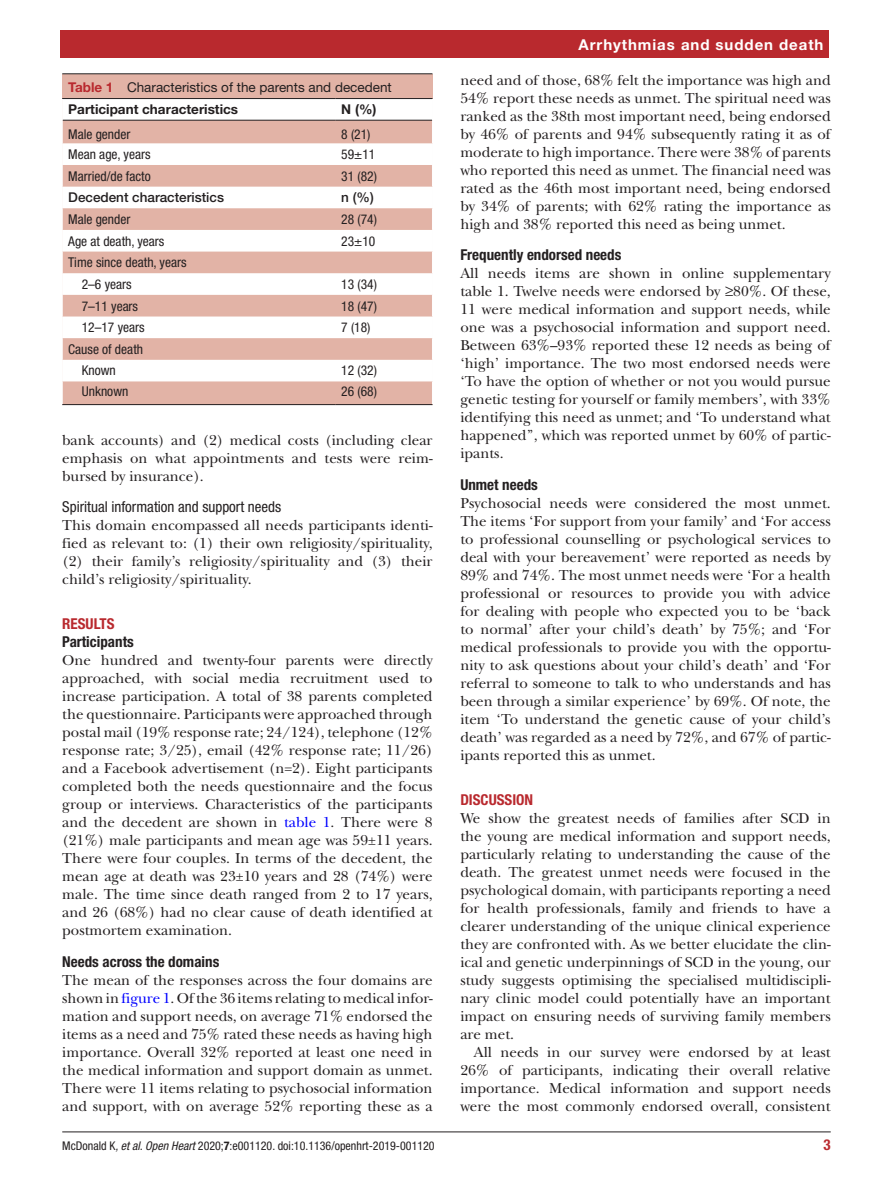
<style>
.page{position:relative;width:893px;height:1191px;background:#fff}
.page>*{position:absolute;margin:0;border:0;box-sizing:border-box;transform-origin:0 0}
.t1{font:15px/18px "New Baskerville";color:#231f20;text-align:justify}
.t2{font:700 condensed 15px "Helvetica Neue LT Std";color:#231f20}
.t3{font:condensed 15px "Helvetica Neue LT Std";color:#231f20}
.t4{font:700 15px "Helvetica Neue LT Std";letter-spacing:.065em;color:#fff}
.t5{font:700 condensed 15px "Helvetica Neue LT Std";color:#b9292e}
.t6{font:condensed 13.5px/21.6px "Helvetica Neue LT Std";color:#231f20}
.t7{font:13.5px/22px "Helvetica Neue LT Std";color:#231f20}
.t8{font:500 13.5px "Helvetica Neue LT Std";color:#231f20}
.t9{font:700 13.5px "Helvetica Neue LT Std";color:#231f20}
.t10{font:condensed 12px "Helvetica Neue LT Std";color:#231f20}
.s1{font-weight:700;color:#b9292e}
.s2{font-weight:700}
.s3{color:#00f}
.s4{font-style:italic}
</style>
<div class="page">
<hr style="left:62px;top:1131px;width:769px;height:1px;background:#231f20">
<div style="left:61px;top:31px;width:768px;height:27px;background:#b9292e"></div>
<div style="left:62px;top:74px;width:370px;height:331px;background:#e2b3a6"></div>
<hr style="left:62px;top:73px;width:370px;height:1px;background:#231f20">
<svg style="left:63px;top:99px;width:369px;height:282px;fill:#fff"></svg>
<hr style="left:62px;top:98px;width:273px;height:1px;background:#231f20">
<hr style="left:62px;top:120px;width:273px;height:1px;background:#231f20">
<hr style="left:335px;top:98px;width:98px;height:1px;background:#231f20">
<hr style="left:335px;top:120px;width:97px;height:1px;background:#231f20">
<hr style="left:62px;top:404px;width:273px;height:1px;background:#231f20">
<hr style="left:335px;top:404px;width:98px;height:1px;background:#231f20">
<svg style="left:62px;top:99px;width:1px;height:305px"></svg>
<p class="t7" style="left:68px;top:76px;width:325px"><span class="s1">Table 1</span> Characteristics of the parents and decedent<br><span class="s2">Participant characteristics</span></p>
<p class="t9" style="left:341px;top:101px;width:37px">N (%)</p>
<p class="t6" style="left:68px;top:123px;width:64px">Male gender</p>
<p class="t6" style="left:341px;top:123px;width:31px">8 (21)</p>
<p class="t6" style="left:68px;top:143px;width:84px">Mean age, years</p>
<p class="t6" style="left:341px;top:143px;width:36px">59±11</p>
<p class="t6" style="left:68px;top:165px;width:84px">Married/de facto</p>
<p class="t6" style="left:341px;top:165px;width:37px">31 (82)</p>
<p class="t8" style="left:68px;top:189px;width:157px">Decedent characteristics</p>
<p class="t8" style="left:341px;top:189px;width:34px">n (%)</p>
<p class="t6" style="left:68px;top:208px;width:64px">Male gender</p>
<p class="t6" style="left:341px;top:208px;width:37px">28 (74)</p>
<p class="t6" style="left:68px;top:230px;width:98px">Age at death, years</p>
<p class="t6" style="left:341px;top:230px;width:36px">23±10</p>
<p class="t6" style="left:82px;top:251px;width:106px;text-indent:-14px">Time since death, years<br>2–6 years</p>
<p class="t6" style="left:341px;top:273px;width:37px">13 (34)</p>
<p class="t6" style="left:82px;top:295px;width:58px">7–11 years</p>
<p class="t6" style="left:341px;top:295px;width:37px">18 (47)</p>
<p class="t6" style="left:82px;top:316px;width:64px">12–17 years</p>
<p class="t6" style="left:341px;top:316px;width:31px">7 (18)</p>
<p class="t6" style="left:82px;top:338px;width:63px;text-indent:-14px">Cause of death<br>Known</p>
<p class="t6" style="left:341px;top:360px;width:37px">12 (32)</p>
<p class="t6" style="left:82px;top:380px;width:48px">Unknown</p>
<p class="t6" style="left:341px;top:380px;width:37px">26 (68)</p>
<p class="t1" style="left:62px;top:431px;width:372px">bank accounts) and (2) medical costs (including clear emphasis on what appointments and tests were reim&shy;bursed by insurance).</p>
<p class="t3" style="left:62px;top:498px;width:220px">Spiritual information and support needs</p>
<p class="t1" style="left:62px;top:516px;width:372px">This domain encompassed all needs participants identi&shy;fied as relevant to: (1) their own religiosity/spirituality, (2) their family’s religiosity/spirituality and (3) their child’s religiosity/spirituality.</p>
<p class="t5" style="left:62px;top:615px;width:54px">RESULTS</p>
<p class="t2" style="left:62px;top:633px;width:73px">Participants</p>
<p class="t1" style="left:62px;top:651px;width:372px">One hundred and twenty-four parents were directly approached, with social media recruitment used to increase participation. A total of 38 parents completed the questionnaire. Participants were approached through postal mail (19% response rate; 24/124), telephone (12% response rate; 3/25), email (42% response rate; 11/26) and a Facebook advertisement (n=2). Eight participants completed both the needs questionnaire and the focus group or interviews. Characteristics of the participants and the decedent are shown in <span class="s3">table 1</span>. There were 8 (21%) male participants and mean age was 59±11 years.<br>There were four couples. In terms of the decedent, the mean age at death was 23±10 years and 28 (74%) were male. The time since death ranged from 2 to 17 years, and 26 (68%) had no clear cause of death identified at postmortem examination.</p>
<p class="t2" style="left:62px;top:952px;width:159px">Needs across the domains</p>
<p class="t1" style="left:62px;top:971px;width:372px">The mean of the responses across the four domains are shown in <span class="s3">figure 1</span>. Of the 36 items relating to medical infor&shy;mation and support needs, on average 71% endorsed the items as a need and 75% rated these needs as having high importance. Overall 32% reported at least one need in the medical information and support domain as unmet.<br>There were 11 items relating to psychosocial information and support, with on average 52% reporting these as a</p>
<p class="t4" style="left:579px;top:35px;width:246px">Arrhythmias and sudden death</p>
<p class="t1" style="left:460px;top:71px;width:372px">need and of those, 68% felt the importance was high and 54% report these needs as unmet. The spiritual need was ranked as the 38th most important need, being endorsed by 46% of parents and 94% subsequently rating it as of moderate to high importance. There were 38% of parents who reported this need as unmet. The financial need was rated as the 46th most important need, being endorsed by 34% of parents; with 62% rating the importance as high and 38% reported this need as being unmet.</p>
<p class="t2" style="left:460px;top:246px;width:163px">Frequently endorsed needs</p>
<p class="t1" style="left:460px;top:264px;width:372px">All needs items are shown in online supplementary table 1. Twelve needs were endorsed by ≥80%. Of these, 11 were medical information and support needs, while one was a psychosocial information and support need.<br>Between 63%–93% reported these 12 needs as being of ‘high’ importance. The two most endorsed needs were ‘To have the option of whether or not you would pursue genetic testing for yourself or family members’, with 33% identifying this need as unmet; and ‘To understand what happened’’, which was reported unmet by 60% of partic&shy;ipants.</p>
<p class="t2" style="left:460px;top:475px;width:79px">Unmet needs</p>
<p class="t1" style="left:460px;top:494px;width:372px">Psychosocial needs were considered the most unmet.<br>The items ‘For support from your family’ and ‘For access to professional counselling or psychological services to deal with your bereavement’ were reported as needs by 89% and 74%. The most unmet needs were ‘For a health professional or resources to provide you with advice for dealing with people who expected you to be ‘back to normal’ after your child’s death’ by 75%; and ‘For medical professionals to provide you with the opportu&shy;nity to ask questions about your child’s death’ and ‘For referral to someone to talk to who understands and has been through a similar experience’ by 69%. Of note, the item ‘To understand the genetic cause of your child’s death’ was regarded as a need by 72%, and 67% of partic&shy;ipants reported this as unmet.</p>
<p class="t5" style="left:460px;top:790px;width:74px">DISCUSSION</p>
<p class="t1" style="left:460px;top:809px;width:372px">We show the greatest needs of families after SCD in the young are medical information and support needs, particularly relating to understanding the cause of the death. The greatest unmet needs were focused in the psychological domain, with participants reporting a need for health professionals, family and friends to have a clearer understanding of the unique clinical experience they are confronted with. As we better elucidate the clin&shy;ical and genetic underpinnings of SCD in the young, our study suggests optimising the specialised multidiscipli&shy;nary clinic model could potentially have an important impact on ensuring needs of surviving family members are met.</p>
<p class="t1" style="left:460px;top:1043px;width:372px;text-indent:14px">All needs in our survey were endorsed by at least 26% of participants, indicating their overall relative importance. Medical information and support needs were the most commonly endorsed overall, consistent</p>
<p class="t10" style="left:62px;top:1139px;width:374px">McDonald K<span class="s4">, et al. Open Heart</span> 2020;<span class="s2">7</span>:e001120. doi:10.1136/openhrt-2019-001120</p>
<p class="t5" style="left:823px;top:1135px;width:9px">3</p>
</div>
